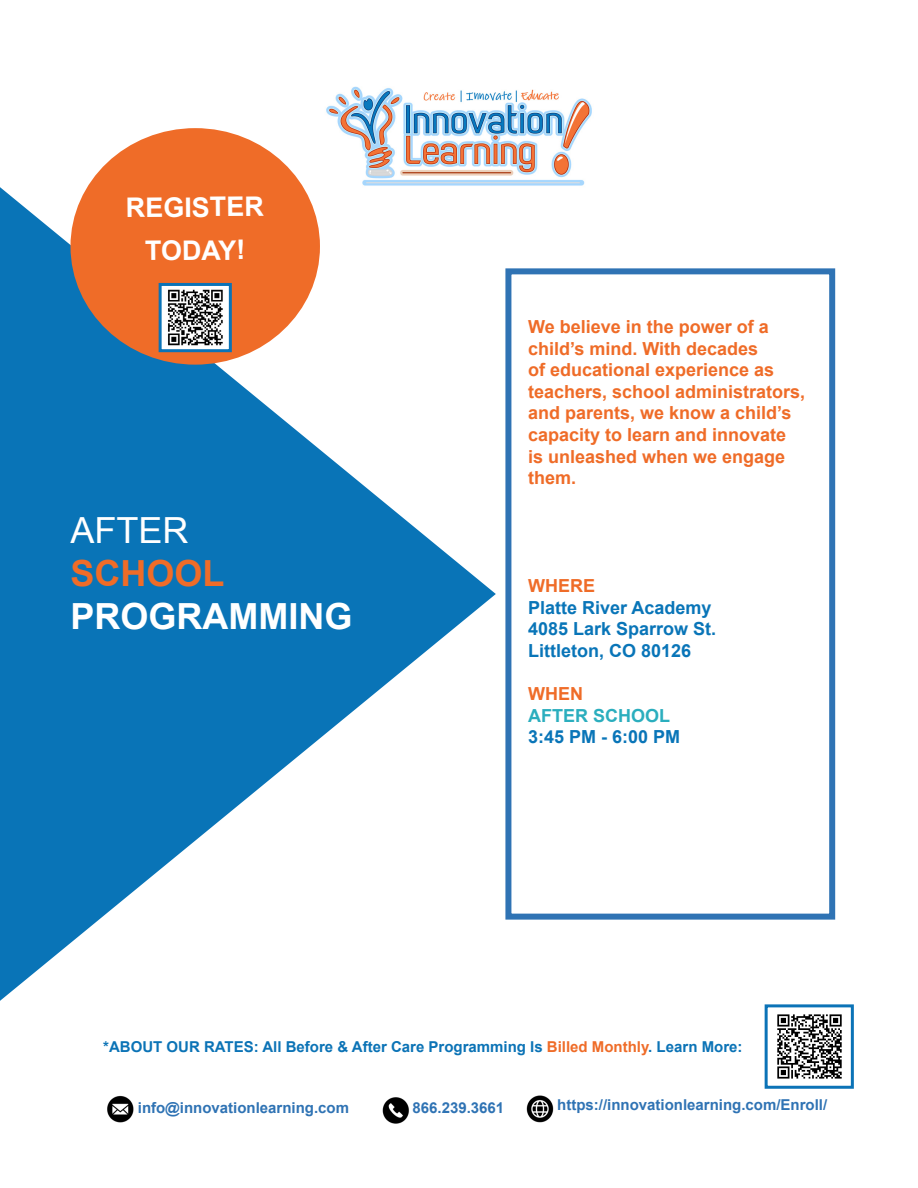
<style>
.page{position:relative;width:918px;height:1188px;background:#fff}
.page>*{position:absolute;margin:0;border:0;box-sizing:border-box;transform-origin:0 0}
.t1{font:700 36px "Arial";color:#fff}
.t2{font:700 36px "Arial";color:#ef6c28}
.t3{font:36px "Arial";color:#fff}
.t4{font:700 27px "Arial";color:#fff}
.t5{font:700 18px/21.6px "Arial";color:#ef6c28}
.t6{font:700 18px "Arial";color:#0975b8}
.t7{font:700 18px "Arial";color:#2baebe}
.t8{font:700 15px "Arial";color:#2f73b4}
.t9{font:700 15px "Arial";color:#0b73b6}
.s1{color:#ef6c28}
</style>
<div class="page">
<img style="left:326px;top:86px;width:266px;height:100px">
<svg style="left:0;top:187px;width:496px;height:814px;fill:#0974b7"></svg>
<img style="left:107px;top:1095px;width:27px;height:28px">
<img style="left:382px;top:1097px;width:27px;height:27px">
<img style="left:526px;top:1095px;width:28px;height:28px">
<div style="left:505px;top:268px;width:330px;height:652px;border:6px solid #2f73b4"></div>
<div style="left:70px;top:128px;width:250px;height:237px;background:#ef6c28;border-radius:50%"></div>
<img style="left:777px;top:1014px;width:65px;height:65px">
<div style="left:765px;top:1004px;width:89px;height:85px;border:3px solid #0b73b7"></div>
<img style="left:163px;top:287px;width:65px;height:61px">
<div style="left:159px;top:283px;width:73px;height:69px;border:3px solid #0b73b7"></div>
<p class="t4" style="left:126px;top:190px;width:140px;rotate:-1deg">REGISTER</p>
<p class="t4" style="left:145px;top:233px;width:102px;rotate:-1deg">TODAY!</p>
<p class="t3" style="left:70px;top:507px;width:120px">AFTER</p>
<p class="t2" style="left:70px;top:550px;width:156px">SCHOOL</p>
<p class="t1" style="left:70px;top:593px;width:283px">PROGRAMMING</p>
<p class="t5" style="left:528px;top:316px;width:279px">We believe in the power of a child’s mind. With decades<br>of educational experience as teachers, school administrators, and parents, we know a child’s capacity to learn and innovate is unleashed when we engage them.</p>
<p class="t5" style="left:528px;top:576px;width:68px">WHERE</p>
<p class="t6" style="left:528px;top:596px;width:185px">Platte River Academy</p>
<p class="t6" style="left:528px;top:617px;width:190px">4085 Lark Sparrow St.</p>
<p class="t6" style="left:528px;top:639px;width:165px">Littleton, CO 80126</p>
<p class="t5" style="left:528px;top:684px;width:56px">WHEN</p>
<p class="t7" style="left:528px;top:704px;width:144px">AFTER SCHOOL</p>
<p class="t6" style="left:528px;top:725px;width:154px">3:45 PM - 6:00 PM</p>
<p class="t9" style="left:103px;top:1037px;width:641px">*ABOUT OUR RATES: All Before &amp; After Care Programming Is <span class="s1">Billed Monthly</span>. Learn More:</p>
<p class="t8" style="left:138px;top:1097px;width:213px">info@innovationlearning.com</p>
<p class="t8" style="left:413px;top:1097px;width:93px">866.239.3661</p>
<p class="t8" style="left:557px;top:1095px;width:272px">https://innovationlearning.com/Enroll/</p>
</div>
